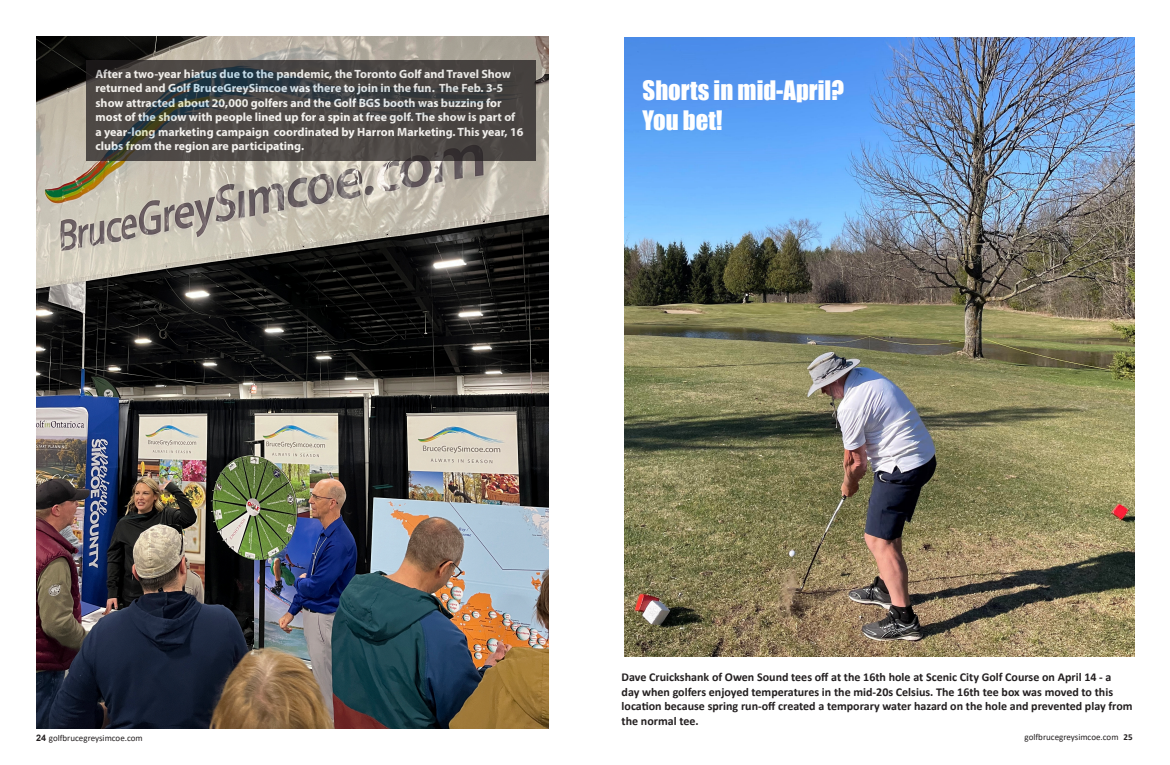
<style>
.page{position:relative;width:1170px;height:765px;background:#fff}
.page>*{position:absolute;margin:0;border:0;box-sizing:border-box;transform-origin:0 0}
.t1{font:24.7px/29.6px "Impact";color:#fff}
.t2{font:700 12px/14.4px "Myriad Pro";color:#fff}
.t3{font:700 12px/14.4px "Calibri";color:#231f20}
.t4{font:9px "Calibri";color:#231f20}
.s1{font-family:"Arial";font-weight:700}
.s2{font-weight:700}
</style>
<div class="page">
<img style="left:36px;top:36px;width:513px;height:693px">
<svg style="left:86px;top:60px;width:450px;height:101px;background:#454442"></svg>
<img style="left:624px;top:37px;width:510px;height:620px">
<p class="t2" style="left:95px;top:66px;width:429px">After a two-year hiatus due to the pandemic, the Toronto Golf and Travel Show returned and Golf BruceGreySimcoe was there to join in the fun. The Feb. 3-5 show attracted about 20,000 golfers and the Golf BGS booth was buzzing for most of the show with people lined up for a spin at free golf. The show is part of a year-long marketing campaign coordinated by Harron Marketing. This year, 16 clubs from the region are participating.</p>
<p class="t1" style="left:643px;top:75px;width:203px">Shorts in mid-April?<br>You bet!</p>
<p class="t4" style="left:36px;top:732px;width:108px"><span class="s1">24</span> golfbrucegreysimcoe.com</p>
<p class="t3" style="left:622px;top:670px;width:513px">Dave Cruickshank of Owen Sound tees off at the 16th hole at Scenic City Golf Course on April 14 - a<br>day when golfers enjoyed temperatures in the mid-20s Celsius. The 16th tee box was moved to this location because spring run-off created a temporary water hazard on the hole and prevented play from the normal tee.</p>
<p class="t4" style="left:1025px;top:731px;width:110px">golfbrucegreysimcoe.com <span class="s2">25</span></p>
</div>
